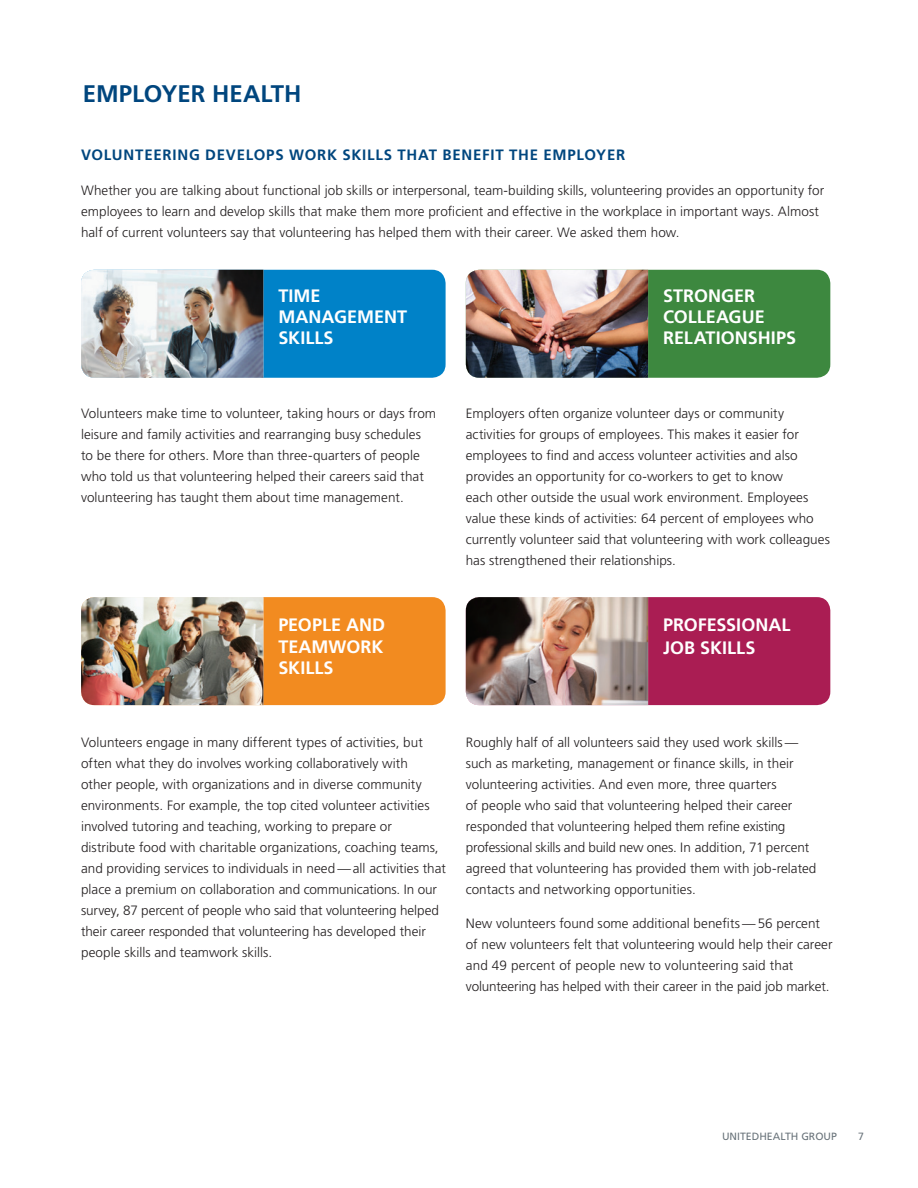
<style>
.page{position:relative;width:918px;height:1188px;background:#fff}
.page>*{position:absolute;margin:0;border:0;box-sizing:border-box;transform-origin:0 0}
.t1{font:700 24px "Frutiger LT Std";color:#00467e}
.t2{font:700 18px/21px "Frutiger LT Std";color:#fff}
.t3{font:700 15px "Frutiger LT Std";letter-spacing:.05em;color:#00467e}
.t4{font:300 13.5px/21px "Frutiger LT Std";color:#231f20}
.t5{font:10.5px "Frutiger LT Std";color:#6a747b}
</style>
<div class="page">
<div style="left:81px;top:270px;width:365px;height:108px;background:#0082c8;border-radius:14px"></div>
<img style="left:81px;top:270px;width:182px;height:108px">
<div style="left:466px;top:270px;width:364px;height:108px;background:#3d883f;border-radius:14px"></div>
<img style="left:466px;top:270px;width:182px;height:108px">
<div style="left:466px;top:597px;width:364px;height:108px;background:#aa1d53;border-radius:14px"></div>
<img style="left:466px;top:597px;width:182px;height:108px">
<div style="left:81px;top:597px;width:365px;height:108px;background:#f28b20;border-radius:14px"></div>
<img style="left:81px;top:597px;width:182px;height:108px">
<h1 class="t1" style="left:83px;top:80px;width:220px">EMPLOYER HEALTH</h1>
<p class="t3" style="left:81px;top:146px;width:546px">VOLUNTEERING DEVELOPS WORK SKILLS THAT BENEFIT THE EMPLOYER</p>
<p class="t4" style="left:81px;top:180px;width:745px">Whether you are talking about functional job skills or interpersonal, team-building skills, volunteering provides an opportunity for employees to learn and develop skills that make them more proficient and effective in the workplace in important ways. Almost half of current volunteers say that volunteering has helped them with their career. We asked them how.</p>
<h2 class="t2" style="left:278px;top:286px;width:130px">TIME<br>MANAGEMENT<br>SKILLS</h2>
<h2 class="t2" style="left:663px;top:286px;width:135px">STRONGER<br>COLLEAGUE<br>RELATIONSHIPS</h2>
<p class="t4" style="left:81px;top:403px;width:357px">Volunteers make time to volunteer, taking hours or days from leisure and family activities and rearranging busy schedules<br>to be there for others. More than three-quarters of people who told us that volunteering helped their careers said that volunteering has taught them about time management.</p>
<h2 class="t2" style="left:278px;top:615px;width:108px;text-align:justify">PEOPLE AND TEAMWORK SKILLS</h2>
<p class="t4" style="left:466px;top:403px;width:366px">Employers often organize volunteer days or community activities for groups of employees. This makes it easier for employees to find and access volunteer activities and also provides an opportunity for co-workers to get to know<br>each other outside the usual work environment. Employees value these kinds of activities: 64 percent of employees who currently volunteer said that volunteering with work colleagues has strengthened their relationships.</p>
<h2 class="t2" style="left:663px;top:614px;width:129px;line-height:22.5px">PROFESSIONAL<br>JOB SKILLS</h2>
<p class="t4" style="left:81px;top:732px;width:366px">Volunteers engage in many different types of activities, but often what they do involves working collaboratively with<br>other people, with organizations and in diverse community environments. For example, the top cited volunteer activities involved tutoring and teaching, working to prepare or distribute food with charitable organizations, coaching teams, and providing services to individuals in need—all activities that place a premium on collaboration and communications. In our survey, 87 percent of people who said that volunteering helped their career responded that volunteering has developed their people skills and teamwork skills.</p>
<p class="t4" style="left:466px;top:732px;width:352px">Roughly half of all volunteers said they used work skills— such as marketing, management or finance skills, in their volunteering activities. And even more, three quarters<br>of people who said that volunteering helped their career responded that volunteering helped them refine existing professional skills and build new ones. In addition, 71 percent agreed that volunteering has provided them with job-related contacts and networking opportunities.</p>
<p class="t4" style="left:466px;top:913px;width:368px">New volunteers found some additional benefits—56 percent of new volunteers felt that volunteering would help their career and 49 percent of people new to volunteering said that volunteering has helped with their career in the paid job market.</p>
<p class="t5" style="left:722px;top:1130px;width:116px">UNITEDHEALTH GROUP</p>
<p class="t5" style="left:858px;top:1130px;width:7px">7</p>
</div>
